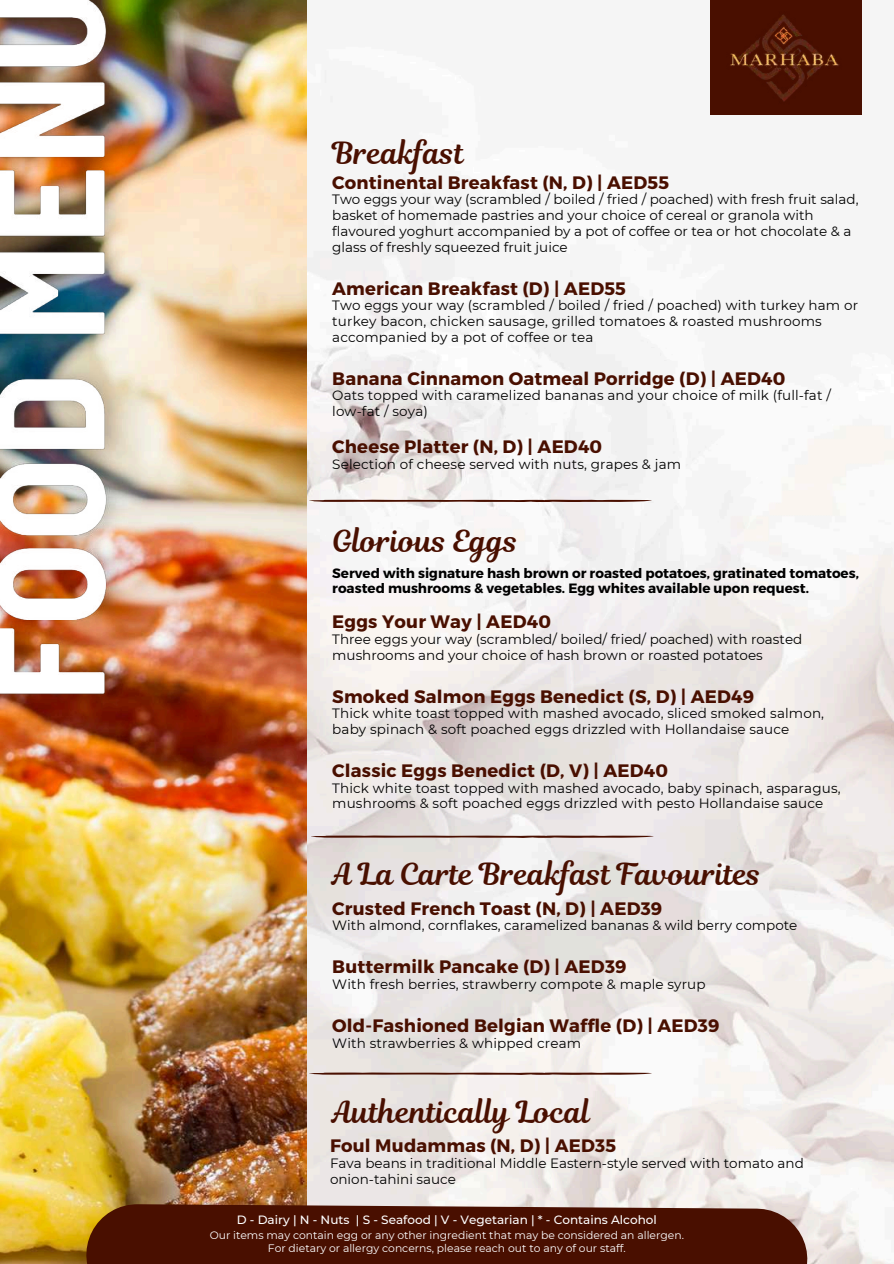
<style>
.page{position:relative;width:894px;height:1264px;background:#fff}
.page>*{position:absolute;margin:0;border:0;box-sizing:border-box;transform-origin:0 0}
.t1{font:30px "RTL Romman Regular";letter-spacing:.01em;color:#490f00}
.t2{font:700 18px "Montserrat";letter-spacing:.01em;color:#490f00}
.t3{font:13.5px/15.8px "Montserrat";letter-spacing:.01em;color:#000}
.t4{font:700 13.5px/15.8px "Montserrat";color:#000}
.t5{font:500 12px "Montserrat";color:#fff}
.t6{font:10.8px/13.5px "Montserrat";color:#fff;text-align:center}
</style>
<div class="page">
<img style="left:306px;top:0;width:587px;height:1263px">
<img style="left:709px;top:0;width:151px;height:114px">
<img style="left:0;top:0;width:306px;height:1263px">
<img style="left:35px;top:1152px;width:823px;height:111px">
<svg style="left:307px;top:499px;width:354px;height:2px"></svg>
<svg style="left:309px;top:835px;width:354px;height:2px"></svg>
<svg style="left:307px;top:1072px;width:354px;height:2px"></svg>
<img style="left:0;top:0;width:140px;height:720px">
<h1 class="t1" style="left:332px;top:132px;width:133px">Breakfast</h1>
<h2 class="t2" style="left:332px;top:171px;width:338px">Continental Breakfast (N, D) | AED55</h2>
<p class="t3" style="left:332px;top:192px;width:527px">Two eggs your way (scrambled / boiled / fried / poached) with fresh fruit salad, basket of homemade pastries and your choice of cereal or granola with flavoured yoghurt accompanied by a pot of coffee or tea or hot chocolate &amp; a glass of freshly squeezed fruit juice</p>
<h2 class="t2" style="left:332px;top:276px;width:295px">American Breakfast (D) | AED55</h2>
<p class="t3" style="left:332px;top:297px;width:527px">Two eggs your way (scrambled / boiled / fried / poached) with turkey ham or turkey bacon, chicken sausage, grilled tomatoes &amp; roasted mushrooms accompanied by a pot of coffee or tea</p>
<h2 class="t2" style="left:332px;top:366px;width:454px">Banana Cinnamon Oatmeal Porridge (D) | AED40</h2>
<p class="t3" style="left:332px;top:387px;width:500px">Oats topped with caramelized bananas and your choice of milk (full-fat / low-fat / soya)</p>
<h2 class="t2" style="left:332px;top:435px;width:271px">Cheese Platter (N, D) | AED40</h2>
<p class="t3" style="left:332px;top:456px;width:350px">Selection of cheese served with nuts, grapes &amp; jam</p>
<h1 class="t1" style="left:332px;top:520px;width:187px">Glorious Eggs</h1>
<p class="t4" style="left:332px;top:564px;width:528px">Served with signature hash brown or roasted potatoes, gratinated tomatoes, roasted mushrooms &amp; vegetables. Egg whites available upon request.</p>
<h2 class="t2" style="left:332px;top:610px;width:220px">Eggs Your Way | AED40</h2>
<p class="t3" style="left:332px;top:631px;width:471px">Three eggs your way (scrambled/ boiled/ fried/ poached) with roasted mushrooms and your choice of hash brown or roasted potatoes</p>
<h2 class="t2" style="left:332px;top:684px;width:423px">Smoked Salmon Eggs Benedict (S, D) | AED49</h2>
<p class="t3" style="left:332px;top:705px;width:493px">Thick white toast topped with mashed avocado, sliced smoked salmon, baby spinach &amp; soft poached eggs drizzled with Hollandaise sauce</p>
<h2 class="t2" style="left:332px;top:758px;width:337px">Classic Eggs Benedict (D, V) | AED40</h2>
<p class="t3" style="left:332px;top:779px;width:509px">Thick white toast topped with mashed avocado, baby spinach, asparagus, mushrooms &amp; soft poached eggs drizzled with pesto Hollandaise sauce</p>
<h1 class="t1" style="left:332px;top:853px;width:430px">A La Carte Breakfast Favourites</h1>
<h2 class="t2" style="left:332px;top:896px;width:331px">Crusted French Toast (N, D) | AED39</h2>
<p class="t3" style="left:332px;top:917px;width:466px">With almond, cornflakes, caramelized bananas &amp; wild berry compote</p>
<h2 class="t2" style="left:332px;top:955px;width:296px">Buttermilk Pancake (D) | AED39</h2>
<p class="t3" style="left:332px;top:976px;width:375px">With fresh berries, strawberry compote &amp; maple syrup</p>
<h2 class="t2" style="left:332px;top:1013px;width:388px">Old-Fashioned Belgian Waffle (D) | AED39</h2>
<p class="t3" style="left:332px;top:1034px;width:250px">With strawberries &amp; whipped cream</p>
<h1 class="t1" style="left:332px;top:1090px;width:259px">Authentically Local</h1>
<h2 class="t2" style="left:330px;top:1134px;width:288px">Foul Mudammas (N, D) | AED35</h2>
<p class="t3" style="left:330px;top:1155px;width:475px">Fava beans in traditional Middle Eastern-style served with tomato and onion-tahini sauce</p>
<p class="t5" style="left:237px;top:1212px;width:421px">D - Dairy | N - Nuts | S - Seafood | V - Vegetarian | * - Contains Alcohol</p>
<p class="t6" style="left:210px;top:1228px;width:475px">Our items may contain egg or any other ingredient that may be considered an allergen.<br>For dietary or allergy concerns, please reach out to any of our staff.</p>
</div>
